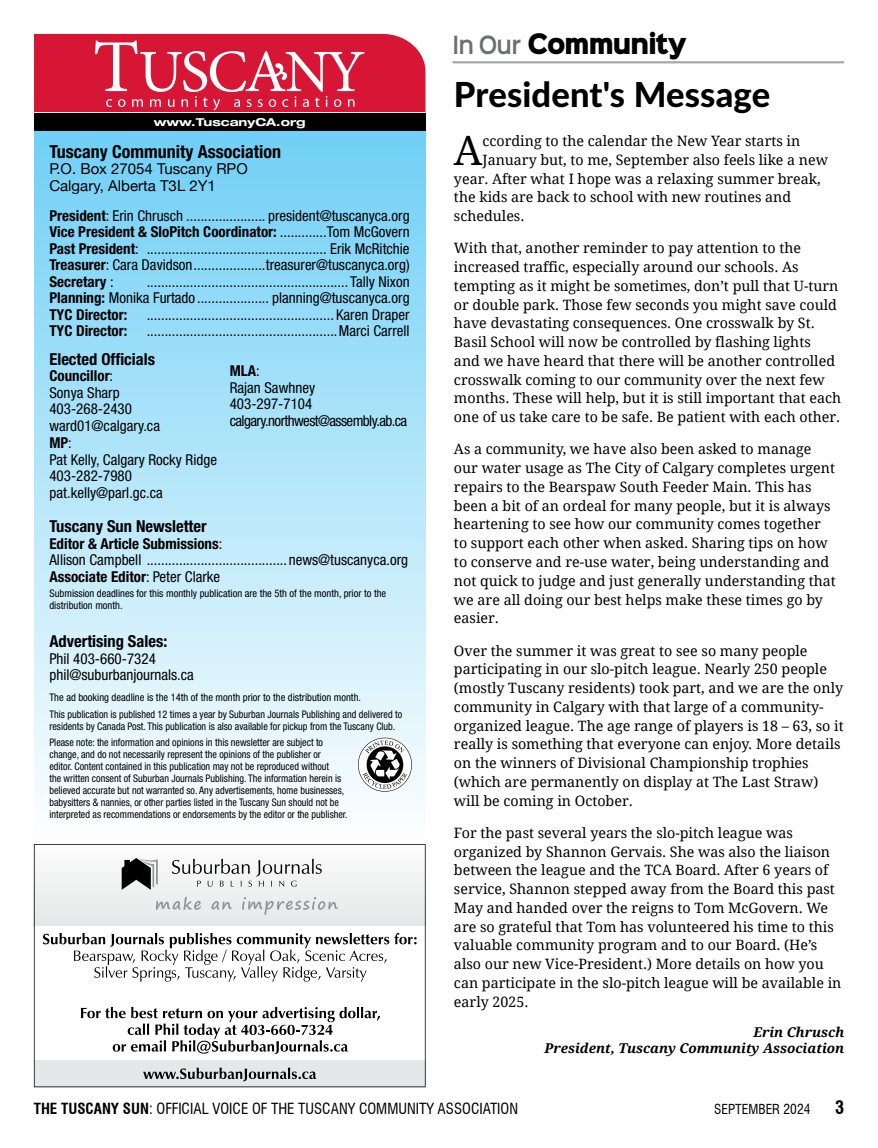
<style>
.page{position:relative;width:878px;height:1148px;background:#fff}
.page>*{position:absolute;margin:0;border:0;box-sizing:border-box;transform-origin:0 0}
.t1{font:40.5px "Droid Serif";color:#000}
.t2{font:800 34.5px "Lato";letter-spacing:.005em;color:#000}
.t3{font:25.5px "Sinkin Sans 900 X Black";letter-spacing:-.04em;color:#000;scale:.89 1}
.t4{font:700 condensed 18px "Helvetica Neue LT Std";color:#000}
.t5{font:700 condensed 18px "Swiss 721 BT";color:#000}
.t6{font:700 condensed 16.5px "Helvetica Neue LT Std";color:#000}
.t7{font:condensed 15px/16.5px "Helvetica Neue LT Std";color:#000}
.t8{font:condensed 15px/16.5px "Helvetica Neue LT Std";letter-spacing:-.04em;color:#000}
.t9{font:condensed 15px "Swiss 721 BT";color:#000}
.t10{font:15px/16.5px "Helvetica Neue";color:#000}
.t11{font:700 condensed 15px "Helvetica Neue LT Std";color:#000}
.t12{font:14.25px/18.8px "Droid Serif";color:#000}
.t13{font:italic 700 13.5px/16.5px "Droid Serif";color:#000;text-align:right}
.t14{font:condensed 13.5px "Swiss 721 BT";color:#000}
.t15{font:700 expanded 10.95px "Helvetica Neue LT Std";color:#fff;scale:1.1 1}
.t16{font:condensed 10.5px/12px "Helvetica Neue LT Std";color:#000;scale:.96 1}
.t17{font:condensed 10.5px/12px "Helvetica Neue LT Std";color:#000}
.s1{font-weight:700}
.s2{font-family:"Sinkin Sans 600";font-weight:600;font-size:22.65px;color:#6d6e71}
</style>
<div class="page">
<div style="left:34px;top:115px;width:391px;height:724px;background:linear-gradient(to bottom,#6ccef6,#fdfefe)"></div>
<svg style="left:34px;top:34px;width:391px;height:78px;background:#db324d"></svg>
<div style="left:34px;top:113px;width:391px;height:18px;background:#000"></div>
<svg style="left:358px;top:737px;width:54px;height:54px"></svg>
<svg style="left:34px;top:844px;width:391px;height:243px"></svg>
<svg style="left:81px;top:1006px;width:299px;height:47px"></svg>
<svg style="left:43px;top:933px;width:373px;height:48px"></svg>
<hr style="left:452px;top:61px;width:392px;height:2px;background:#a7a9ac">
<p class="t15" style="left:154px;top:115px;width:139px">www.TuscanyCA.org</p>
<p class="t4" style="left:49px;top:140px;width:233px">Tuscany Community Association</p>
<p class="t10" style="left:49px;top:161px;width:200px">P.O. Box 27054 Tuscany RPO<br>Calgary, Alberta T3L 2Y1</p>
<p class="t7" style="left:49px;top:207px;width:362px;text-align:justify"><span class="s1">President</span>: Erin Chrusch ...................... president@tuscanyca.org <span class="s1">Vice President &amp; SloPitch Coordinator:</span> .............Tom McGovern <span class="s1">Past President</span>: .................................................. Erik McRitchie <span class="s1">Treasurer</span>: Cara Davidson....................treasurer@tuscanyca.org)<br><span class="s1">Secretary</span> :</p>
<p class="t7" style="left:49px;top:273px;width:361px;text-align:justify;text-indent:97px">........................................................ Tally Nixon <span class="s1">Planning:</span> Monika Furtado .................... planning@tuscanyca.org <span class="s1">TYC Director:</span></p>
<p class="t7" style="left:147px;top:306px;width:264px">.................................................... Karen Draper</p>
<p class="t11" style="left:49px;top:322px;width:79px">TYC Director:</p>
<p class="t7" style="left:147px;top:322px;width:264px">.....................................................Marci Carrell</p>
<p class="t6" style="left:49px;top:349px;width:107px">Elected Officials</p>
<p class="t7" style="left:49px;top:367px;width:112px"><span class="s1">Councillor</span>:<br>Sonya Sharp<br>403-268-2430 ward01@calgary.ca</p>
<p class="t8" style="left:230px;top:363px;width:179px"><span class="s1">MLA</span>:<br>Rajan Sawhney<br>403-297-7104 calgary.northwest@assembly.ab.ca</p>
<p class="t7" style="left:49px;top:434px;width:169px"><span class="s1">MP</span>:<br>Pat Kelly, Calgary Rocky Ridge<br>403-282-7980 pat.kelly@parl.gc.ca</p>
<p class="t6" style="left:49px;top:516px;width:159px">Tuscany Sun Newsletter</p>
<p class="t7" style="left:49px;top:535px;width:360px"><span class="s1">Editor &amp; Article Submissions</span>:<br>Allison Campbell .......................................news@tuscanyca.org<br><span class="s1">Associate Editor</span>: Peter Clarke</p>
<p class="t17" style="left:49px;top:587px;width:338px">Submission deadlines for this monthly publication are the 5th of the month, prior to the distribution month.</p>
<p class="t6" style="left:49px;top:631px;width:119px">Advertising Sales:</p>
<p class="t7" style="left:49px;top:650px;width:146px">Phil 403-660-7324 phil@suburbanjournals.ca</p>
<p class="t17" style="left:49px;top:689px;width:354px;line-height:16.5px">The ad booking deadline is the 14th of the month prior to the distribution month.<br>This publication is published 12 times a year by Suburban Journals Publishing and delivered to</p>
<p class="t16" style="left:49px;top:717px;width:362px;line-height:16.5px">residents by Canada Post. This publication is also available for pickup from the Tuscany Club.<br>Please note: the information and opinions in this newsletter are subject to</p>
<p class="t16" style="left:49px;top:748px;width:312px">change, and do not necessarily represent the opinions of the publisher or<br>editor. Content contained in this publication may not be reproduced without<br>the written consent of Suburban Journals Publishing. The information herein is believed accurate but not warranted so. Any advertisements, home businesses, babysitters &amp; nannies, or other parties listed in the Tuscany Sun should not be interpreted as recommendations or endorsements by the editor or the publisher.</p>
<h3 class="t3" style="left:452px;top:31px;width:265px"><span class="s2">In Our</span> COMMUNITY</h3>
<h2 class="t2" style="left:454px;top:69px;width:318px">President's Message</h2>
<h1 class="t1" style="left:454px;top:127px;width:30px">A</h1>
<p class="t12" style="left:482px;top:132px;width:319px">ccording to the calendar the New Year starts in</p>
<p class="t12" style="left:482px;top:150px;width:347px">January but, to me, September also feels like a new</p>
<p class="t12" style="left:454px;top:169px;width:368px">year. After what I hope was a relaxing summer break,</p>
<p class="t12" style="left:454px;top:188px;width:338px">the kids are back to school with new routines and</p>
<p class="t12" style="left:454px;top:207px;width:72px">schedules.</p>
<p class="t12" style="left:454px;top:239px;width:389px">With that, another reminder to pay attention to the increased traffic, especially around our schools. As tempting as it might be sometimes, don’t pull that U-turn or double park. Those few seconds you might save could have devastating consequences. One crosswalk by St.<br>Basil School will now be controlled by flashing lights<br>and we have heard that there will be another controlled crosswalk coming to our community over the next few months. These will help, but it is still important that each one of us take care to be safe. Be patient with each other.</p>
<p class="t12" style="left:454px;top:440px;width:383px">As a community, we have also been asked to manage our water usage as The City of Calgary completes urgent repairs to the Bearspaw South Feeder Main. This has been a bit of an ordeal for many people, but it is always heartening to see how our community comes together to support each other when asked. Sharing tips on how to conserve and re-use water, being understanding and not quick to judge and just generally understanding that we are all doing our best helps make these times go by easier.</p>
<p class="t12" style="left:454px;top:641px;width:391px">Over the summer it was great to see so many people participating in our slo-pitch league. Nearly 250 people (mostly Tuscany residents) took part, and we are the only community in Calgary with that large of a community&shy;organized league. The age range of players is 18 – 63, so it really is something that everyone can enjoy. More details on the winners of Divisional Championship trophies (which are permanently on display at The Last Straw) will be coming in October.</p>
<p class="t12" style="left:454px;top:823px;width:389px">For the past several years the slo-pitch league was organized by Shannon Gervais. She was also the liaison between the league and the TCA Board. After 6 years of service, Shannon stepped away from the Board this past May and handed over the reigns to Tom McGovern. We are so grateful that Tom has volunteered his time to this valuable community program and to our Board. (He’s also our new Vice-President.) More details on how you can participate in the slo-pitch league will be available in early 2025.</p>
<p class="t13" style="left:544px;top:1023px;width:301px">Erin Chrusch<br>President, Tuscany Community Association</p>
<p class="t9" style="left:34px;top:1099px;width:486px"><span class="s1">THE TUSCANY SUN</span>: OFFICIAL VOICE OF THE TUSCANY COMMUNITY ASSOCIATION</p>
<p class="t14" style="left:714px;top:1101px;width:98px">SEPTEMBER 2024</p>
<p class="t5" style="left:835px;top:1096px;width:10px">3</p>
</div>
